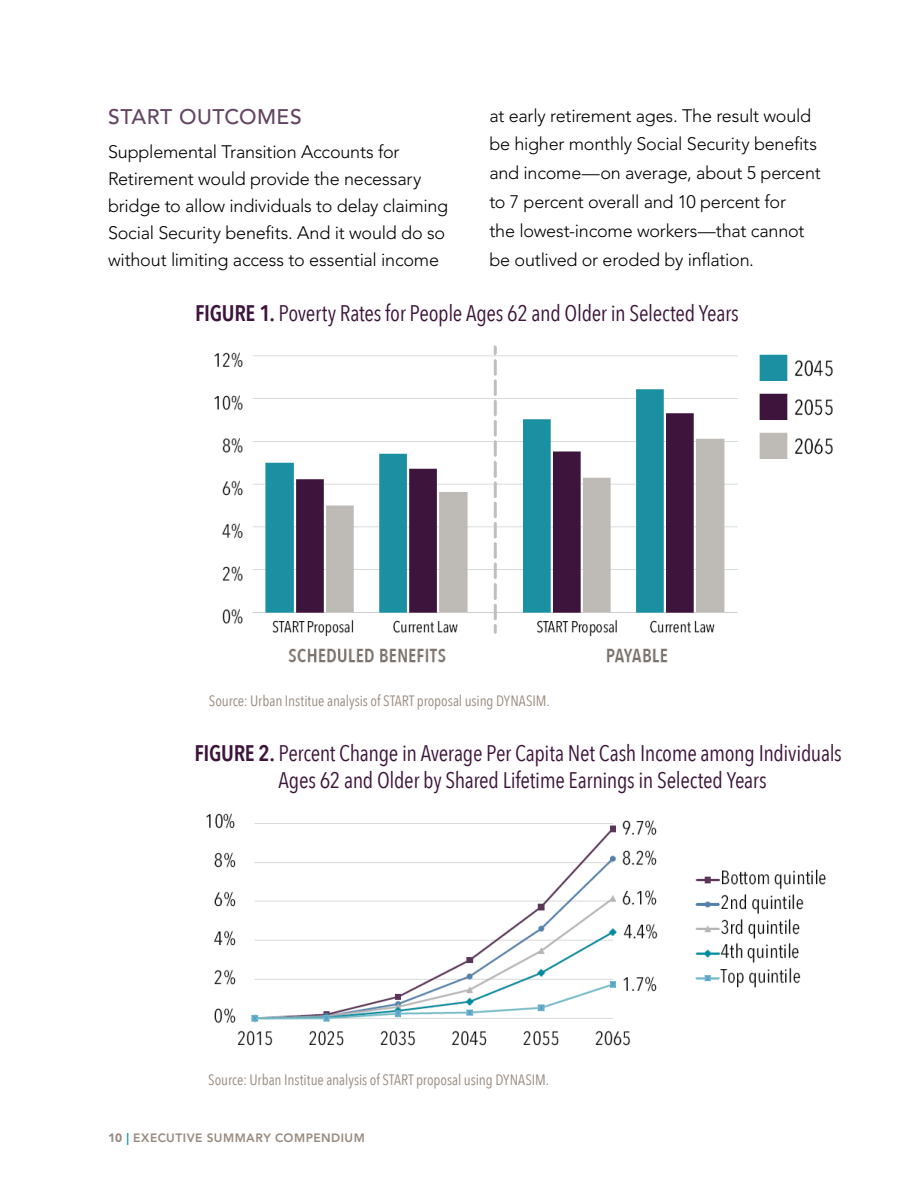
<style>
.page{position:relative;width:918px;height:1188px;background:#fff}
.page>*{position:absolute;margin:0;border:0;box-sizing:border-box;transform-origin:0 0}
.t1{font:22.5px/27px "Avenir Next Condensed";letter-spacing:-.015em;color:#3d143b;text-align:center}
.t2{font:500 21px "Avenir LT Std";letter-spacing:.025em;color:#634462}
.t3{font:300 18px/28.8px "Avenir LT Std";letter-spacing:-.01em;color:#000}
.t4{font:15px "Avenir Next Condensed";letter-spacing:-.005em;color:#97897d}
.t5{font:800 12px "Avenir LT Std";letter-spacing:.04em;color:#97897d}
.s1{font-weight:600}
.s2{font-weight:900}
.s3{color:#1c90a3}
</style>
<div class="page">
<img style="left:214px;top:345px;width:619px;height:318px">
<img style="left:206px;top:813px;width:620px;height:233px">
<p class="t3" style="left:489px;top:101px;width:333px">at early retirement ages. The result would be higher monthly Social Security benefits and income—on average, about 5 percent to 7 percent overall and 10 percent for<br>the lowest-income workers—that cannot be outlived or eroded by inflation.</p>
<p class="t1" style="left:195px;top:300px;width:545px"><span class="s1">FIGURE 1.</span> Poverty Rates for People Ages 62 and Older in Selected Years</p>
<p class="t2" style="left:108px;top:104px;width:195px">START OUTCOMES</p>
<p class="t3" style="left:108px;top:138px;width:342px;line-height:27px">Supplemental Transition Accounts for Retirement would provide the necessary bridge to allow individuals to delay claiming Social Security benefits. And it would do so without limiting access to essential income</p>
<p class="t4" style="left:209px;top:691px;width:342px">Source: Urban Institue analysis of START proposal using DYNASIM.</p>
<p class="t1" style="left:195px;top:740px;width:649px"><span class="s1">FIGURE 2.</span> Percent Change in Average Per Capita Net Cash Income among Individuals<br>Ages 62 and Older by Shared Lifetime Earnings in Selected Years</p>
<p class="t4" style="left:208px;top:1070px;width:342px">Source: Urban Institue analysis of START proposal using DYNASIM.</p>
<p class="t5" style="left:108px;top:1131px;width:258px"><span class="s2">10</span> <span class="s3">|</span> EXECUTIVE SUMMARY COMPENDIUM</p>
</div>
